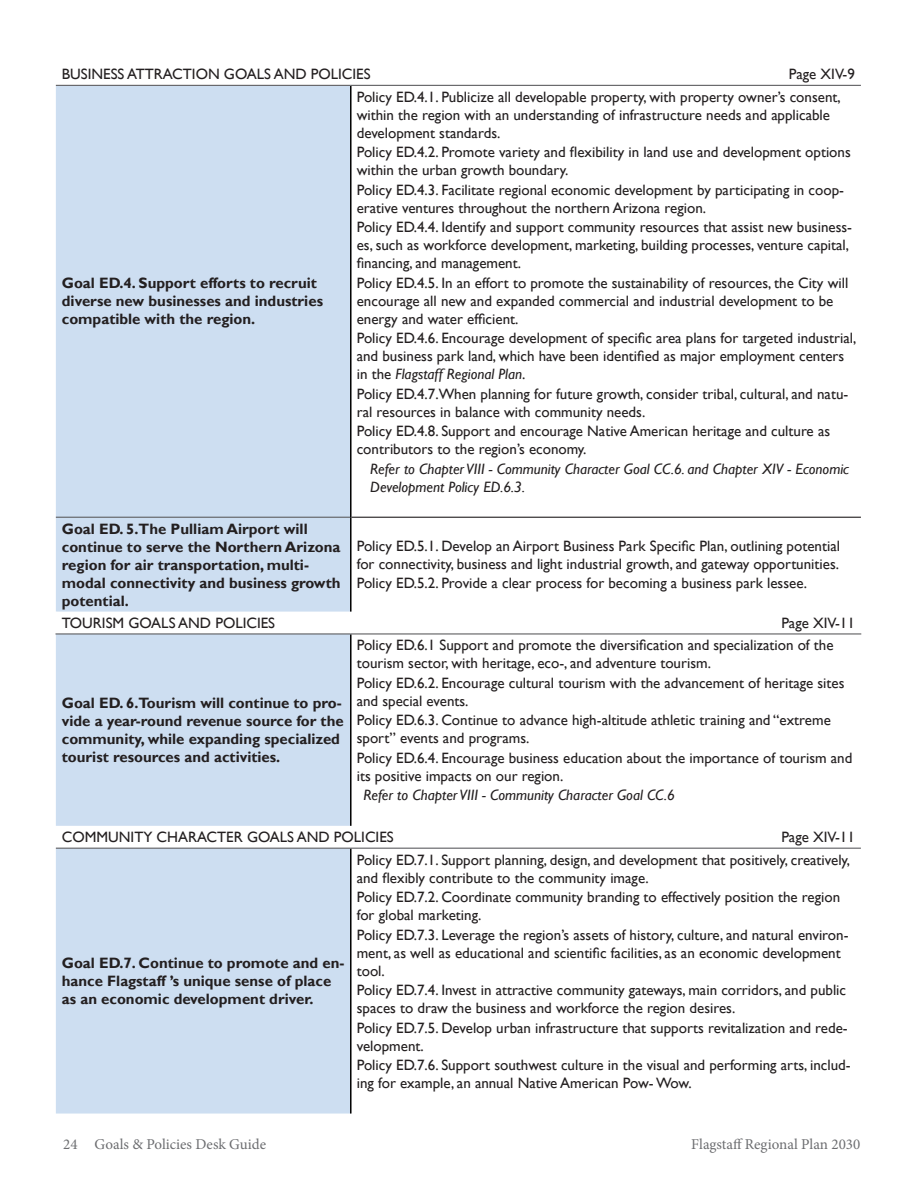
<style>
.page{position:relative;width:918px;height:1188px;background:#fff}
.page>*{position:absolute;margin:0;border:0;box-sizing:border-box;transform-origin:0 0}
.t1{font:15px/18px "Gill Sans";color:#231f20}
.t2{font:700 15px/18px "Gill Sans";color:#231f20}
.t3{font:italic 15px/18px "Gill Sans";color:#231f20}
.t4{font:15px "Minion Pro";color:#6c6d70}
.s1{font-style:italic}
</style>
<div class="page">
<div style="left:56px;top:86px;width:295px;height:1028px;background:#cddef1"></div>
<hr style="left:352px;top:517px;width:509px;height:1px;background:#231f20">
<svg style="left:56px;top:612px;width:1px;height:21px"></svg>
<hr style="left:351px;top:848px;width:510px;height:1px;background:#5f5f62">
<hr style="left:351px;top:633px;width:510px;height:2px;background:#5f5f62">
<hr style="left:351px;top:85px;width:510px;height:1px;background:#5f5f62">
<hr style="left:56px;top:85px;width:295px;height:1px;background:#5f5f62">
<hr style="left:350px;top:86px;width:2px;height:431px;background:#000">
<hr style="left:56px;top:517px;width:294px;height:1px;background:#5f5f62">
<hr style="left:350px;top:517px;width:2px;height:95px;background:#000">
<hr style="left:56px;top:633px;width:295px;height:2px;background:#5f5f62">
<hr style="left:350px;top:635px;width:2px;height:191px;background:#000">
<hr style="left:56px;top:848px;width:295px;height:1px;background:#5f5f62">
<hr style="left:350px;top:849px;width:2px;height:265px;background:#000">
<p class="t1" style="left:62px;top:66px;width:310px">BUSINESS ATTRACTION GOALS AND POLICIES</p>
<p class="t1" style="left:789px;top:66px;width:68px">Page XIV-9</p>
<p class="t2" style="left:62px;top:275px;width:263px">Goal ED.4. Support efforts to recruit diverse new businesses and industries compatible with the region.</p>
<p class="t2" style="left:62px;top:520px;width:280px">Goal ED. 5.The Pulliam Airport will continue to serve the Northern Arizona region for air transportation, multi&shy;modal connectivity and business growth potential.</p>
<p class="t1" style="left:357px;top:88px;width:486px">Policy ED.4.1. Publicize all developable property, with property owner’s consent, within the region with an understanding of infrastructure needs and applicable development standards.</p>
<p class="t1" style="left:357px;top:143px;width:496px">Policy ED.4.2. Promote variety and flexibility in land use and development options within the urban growth boundary.</p>
<p class="t1" style="left:357px;top:181px;width:489px">Policy ED.4.3. Facilitate regional economic development by participating in coop&shy;erative ventures throughout the northern Arizona region.</p>
<p class="t1" style="left:357px;top:218px;width:497px">Policy ED.4.4. Identify and support community resources that assist new business&shy;es, such as workforce development, marketing, building processes, venture capital, financing, and management.</p>
<p class="t1" style="left:357px;top:274px;width:493px">Policy ED.4.5. In an effort to promote the sustainability of resources, the City will encourage all new and expanded commercial and industrial development to be energy and water efficient.</p>
<p class="t1" style="left:357px;top:329px;width:501px">Policy ED.4.6. Encourage development of specific area plans for targeted industrial, and business park land, which have been identified as major employment centers in the <span class="s1">Flagstaff Regional Plan</span>.</p>
<p class="t1" style="left:357px;top:385px;width:493px">Policy ED.4.7.When planning for future growth, consider tribal, cultural, and natu&shy;ral resources in balance with community needs.</p>
<p class="t1" style="left:357px;top:422px;width:475px">Policy ED.4.8. Support and encourage Native American heritage and culture as contributors to the region’s economy.</p>
<p class="t3" style="left:370px;top:460px;width:480px">Refer to Chapter VIII - Community Character Goal CC.6. and Chapter XIV - Economic<br>Development Policy ED.6.3.</p>
<p class="t1" style="left:357px;top:537px;width:485px">Policy ED.5.1. Develop an Airport Business Park Specific Plan, outlining potential for connectivity, business and light industrial growth, and gateway opportunities.</p>
<p class="t1" style="left:357px;top:575px;width:452px">Policy ED.5.2. Provide a clear process for becoming a business park lessee.</p>
<p class="t1" style="left:62px;top:614px;width:215px">TOURISM GOALS AND POLICIES</p>
<p class="t1" style="left:781px;top:614px;width:75px">Page XIV-11</p>
<p class="t1" style="left:357px;top:637px;width:478px">Policy ED.6.1 Support and promote the diversification and specialization of the tourism sector, with heritage, eco-, and adventure tourism.</p>
<p class="t1" style="left:357px;top:674px;width:489px">Policy ED.6.2. Encourage cultural tourism with the advancement of heritage sites and special events.</p>
<p class="t1" style="left:357px;top:712px;width:476px">Policy ED.6.3. Continue to advance high-altitude athletic training and “extreme sport” events and programs.</p>
<p class="t1" style="left:357px;top:749px;width:497px">Policy ED.6.4. Encourage business education about the importance of tourism and its positive impacts on our region.</p>
<p class="t3" style="left:364px;top:787px;width:313px">Refer to Chapter VIII - Community Character Goal CC.6</p>
<p class="t1" style="left:62px;top:828px;width:333px">COMMUNITY CHARACTER GOALS AND POLICIES</p>
<p class="t1" style="left:781px;top:828px;width:75px">Page XIV-11</p>
<p class="t2" style="left:62px;top:694px;width:283px">Goal ED. 6.Tourism will continue to pro&shy;vide a year-round revenue source for the community, while expanding specialized tourist resources and activities.</p>
<p class="t2" style="left:62px;top:954px;width:284px">Goal ED.7. Continue to promote and en&shy;hance Flagstaff ’s unique sense of place as an economic development driver.</p>
<p class="t1" style="left:357px;top:851px;width:495px">Policy ED.7.1. Support planning, design, and development that positively, creatively, and flexibly contribute to the community image.</p>
<p class="t1" style="left:357px;top:888px;width:485px">Policy ED.7.2. Coordinate community branding to effectively position the region for global marketing.</p>
<p class="t1" style="left:357px;top:926px;width:493px">Policy ED.7.3. Leverage the region’s assets of history, culture, and natural environ&shy;ment, as well as educational and scientific facilities, as an economic development tool.</p>
<p class="t1" style="left:357px;top:981px;width:491px">Policy ED.7.4. Invest in attractive community gateways, main corridors, and public spaces to draw the business and workforce the region desires.</p>
<p class="t1" style="left:357px;top:1019px;width:492px">Policy ED.7.5. Develop urban infrastructure that supports revitalization and rede&shy;velopment.</p>
<p class="t1" style="left:357px;top:1056px;width:496px">Policy ED.7.6. Support southwest culture in the visual and performing arts, includ&shy;ing for example, an annual Native American Pow- Wow.</p>
<p class="t4" style="left:63px;top:1135px;width:204px">24 Goals &amp; Policies Desk Guide</p>
<p class="t4" style="left:691px;top:1135px;width:171px">Flagstaff Regional Plan 2030</p>
</div>
